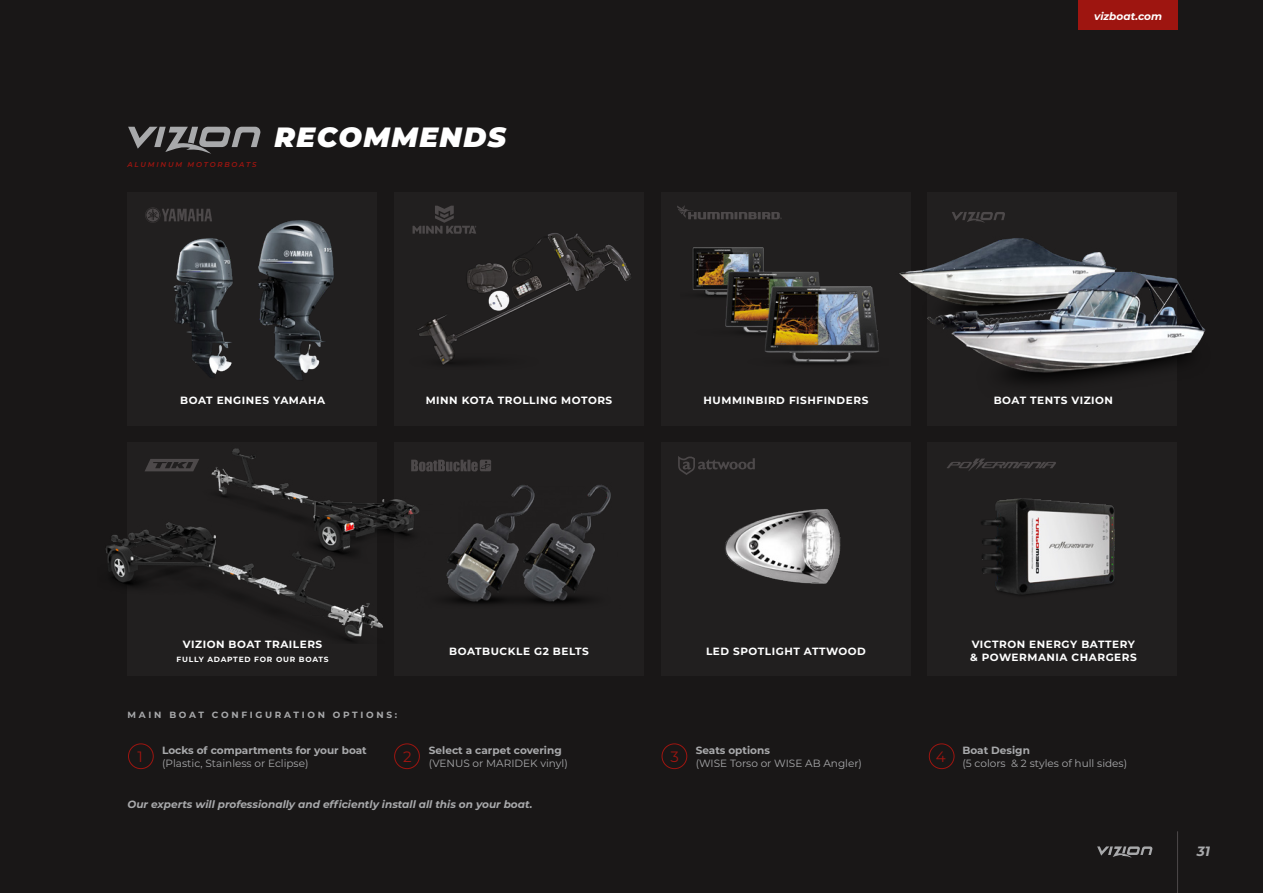
<style>
.page{position:relative;width:1263px;height:893px;background:#191717}
.page>*{position:absolute;margin:0;border:0;box-sizing:border-box;transform-origin:0 0}
.t1{font:italic 900 27.9px "Montserrat";letter-spacing:.05em;color:#fff}
.t2{font:15px "Montserrat";color:#9e1510}
.t3{font:italic 700 13.5px "Montserrat";color:#a8a9ab}
.t4{font:700 10.5px/12.6px "Montserrat";letter-spacing:.05em;color:#fff}
.t5{font:700 10.5px/12.6px "Montserrat";color:#a8a9ab}
.t6{font:10.5px/12.6px "Montserrat";color:#a8a9ab}
.t7{font:italic 700 10.5px "Montserrat";color:#a8a9ab}
.t8{font:italic 700 10.5px "Montserrat";color:#fff}
.t9{font:700 9px "Montserrat";letter-spacing:.3em;color:#a8a9ab}
.t10{font:700 7.5px "Montserrat";letter-spacing:.1em;color:#fff}
.t11{font:italic 600 7.05px "Montserrat";letter-spacing:.25em;color:#9e1510}
.s1{font-weight:400}
.s2{font-weight:700}
</style>
<div class="page">
<hr style="left:0;top:0;width:1px;height:294px;background:#000">
<div style="left:128px;top:192px;width:249px;height:234px;background:#211f1f"></div>
<div style="left:128px;top:442px;width:249px;height:234px;background:#211f1f"></div>
<div style="left:394px;top:192px;width:250px;height:234px;background:#211f1f"></div>
<div style="left:394px;top:442px;width:250px;height:234px;background:#211f1f"></div>
<div style="left:661px;top:192px;width:249px;height:234px;background:#211f1f"></div>
<div style="left:661px;top:442px;width:249px;height:234px;background:#211f1f"></div>
<div style="left:928px;top:192px;width:249px;height:234px;background:#211f1f"></div>
<div style="left:928px;top:442px;width:249px;height:234px;background:#211f1f"></div>
<img style="left:417px;top:233px;width:214px;height:132px">
<hr style="left:1177px;top:831px;width:1px;height:62px;background:#4d494a">
<div style="left:1078px;top:0;width:100px;height:30px;background:#9e1510"></div>
<svg style="left:1097px;top:846px;width:56px;height:12px"></svg>
<img style="left:692px;top:247px;width:185px;height:117px">
<img style="left:981px;top:498px;width:134px;height:97px">
<img style="left:106px;top:448px;width:311px;height:194px">
<img style="left:725px;top:509px;width:116px;height:75px">
<img style="left:173px;top:238px;width:60px;height:139px">
<img style="left:258px;top:220px;width:76px;height:160px">
<img style="left:877px;top:238px;width:329px;height:145px">
<img style="left:417px;top:485px;width:194px;height:119px">
<img style="left:145px;top:207px;width:67px;height:16px">
<img style="left:133px;top:448px;width:78px;height:37px">
<img style="left:677px;top:205px;width:105px;height:15px">
<img style="left:412px;top:205px;width:83px;height:39px">
<img style="left:678px;top:456px;width:77px;height:19px">
<img style="left:947px;top:458px;width:109px;height:13px">
<img style="left:396px;top:448px;width:117px;height:45px">
<div style="left:128px;top:743px;width:26px;height:26px;border:1px solid #9e1510;border-radius:50%"></div>
<div style="left:394px;top:743px;width:26px;height:26px;border:1px solid #9e1510;border-radius:50%"></div>
<div style="left:662px;top:743px;width:25px;height:26px;border:1px solid #9e1510;border-radius:50%"></div>
<div style="left:929px;top:743px;width:25px;height:26px;border:1px solid #9e1510;border-radius:50%"></div>
<svg style="left:128px;top:127px;width:133px;height:27px"></svg>
<svg style="left:952px;top:212px;width:53px;height:11px"></svg>
<p class="t11" style="left:128px;top:160px;width:130px">ALUMINUM MOTORBOATS</p>
<p class="t1" style="left:274px;top:116px;width:233px">RECOMMENDS</p>
<p class="t4" style="left:180px;top:394px;width:146px">BOAT ENGINES YAMAHA</p>
<p class="t4" style="left:426px;top:394px;width:188px">MINN KOTA TROLLING MOTORS</p>
<p class="t4" style="left:704px;top:394px;width:166px">HUMMINBIRD FISHFINDERS</p>
<p class="t8" style="left:1094px;top:8px;width:69px">vizboat.com</p>
<p class="t4" style="left:994px;top:394px;width:121px">BOAT TENTS VIZION</p>
<p class="t4" style="left:183px;top:637px;width:141px">VIZION BOAT TRAILERS</p>
<p class="t10" style="left:176px;top:653px;width:154px">FULLY ADAPTED FOR OUR BOATS</p>
<p class="t9" style="left:128px;top:708px;width:271px">MAIN BOAT CONFIGURATION OPTIONS:</p>
<p class="t4" style="left:449px;top:644px;width:141px">BOATBUCKLE G2 BELTS</p>
<p class="t4" style="left:706px;top:644px;width:161px">LED SPOTLIGHT ATTWOOD</p>
<p class="t4" style="left:970px;top:637px;width:168px">VICTRON ENERGY BATTERY &amp; POWERMANIA CHARGERS</p>
<p class="t5" style="left:162px;top:744px;width:206px">Locks of compartments for your boat <span class="s1">(Plastic, Stainless or Eclipse)</span></p>
<p class="t5" style="left:429px;top:744px;width:140px">Select a carpet covering <span class="s1">(VENUS or MARIDEK vinyl)</span></p>
<p class="t6" style="left:696px;top:744px;width:168px"><span class="s2">Seats options<br></span>(WISE Torso or WISE AB Angler)</p>
<p class="t6" style="left:962px;top:744px;width:166px"><span class="s2">Boat Design<br></span>(5 colors &amp; 2 styles of hull sides)</p>
<p class="t2" style="left:137px;top:746px;width:7px">1</p>
<p class="t2" style="left:403px;top:746px;width:10px">2</p>
<p class="t2" style="left:670px;top:746px;width:10px">3</p>
<p class="t2" style="left:936px;top:746px;width:11px">4</p>
<p class="t7" style="left:128px;top:797px;width:406px">Our experts will professionally and efficiently install all this on your boat.</p>
<p class="t3" style="left:1197px;top:841px;width:15px">31</p>
</div>
